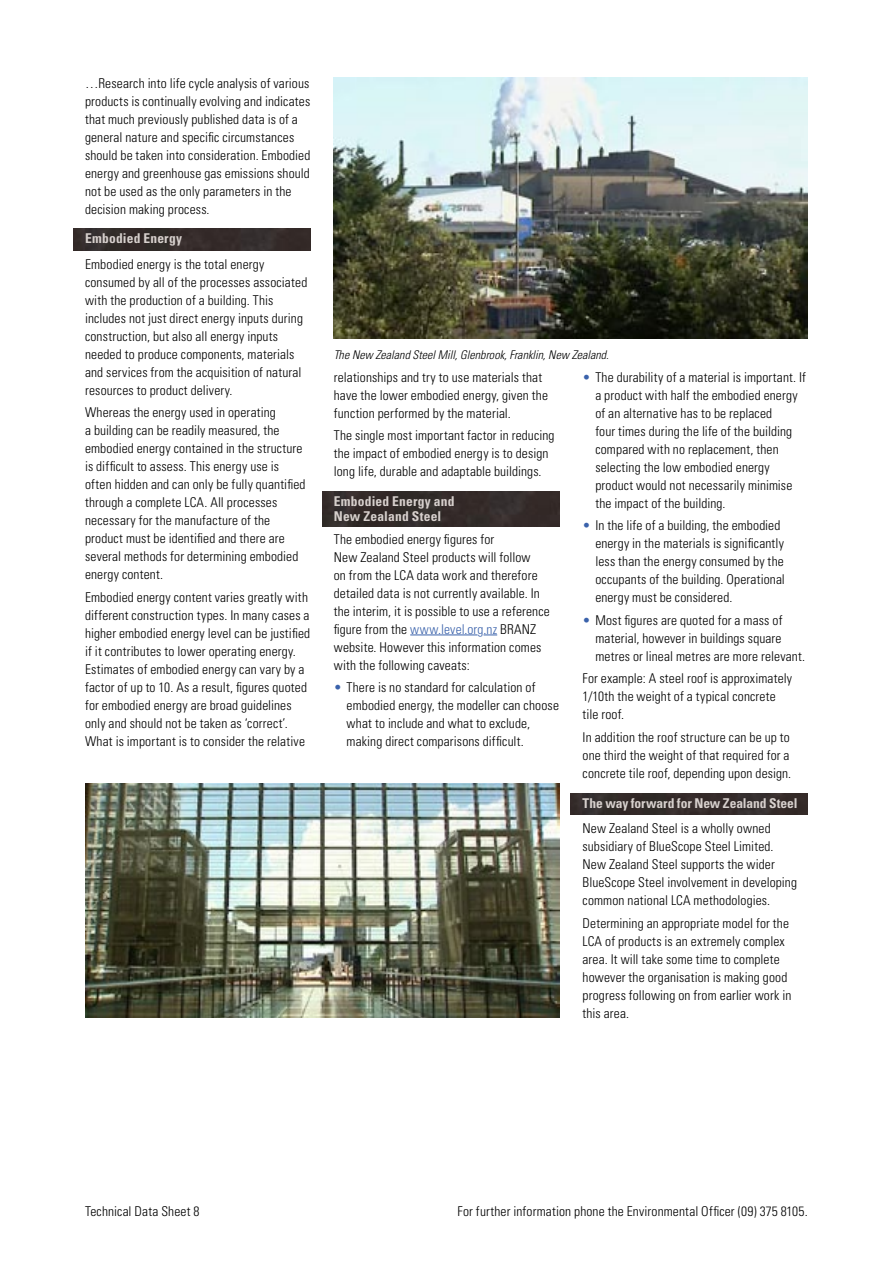
<style>
.page{position:relative;width:893px;height:1263px;background:#fff}
.page>*{position:absolute;margin:0;border:0;box-sizing:border-box;transform-origin:0 0}
.Body{font:300 condensed 13.5px/18px "Univers";letter-spacing:.01em;color:#000}
.Body_1st_para{font:300 condensed 13.5px/18px "Univers";letter-spacing:.01em;color:#000}
.Subhead{font:700 condensed 13.5px/15px "Univers";letter-spacing:.01em;color:#d7d0cd}
.t1{font:italic 300 condensed 12px "Univers";letter-spacing:.005em;color:#000}
.s1{color:#3a62ab}
</style>
<div class="page">
<img style="left:571px;top:793px;width:237px;height:21px">
<img style="left:322px;top:492px;width:237px;height:34px">
<img style="left:73px;top:229px;width:237px;height:21px">
<hr style="left:410px;top:634px;width:68px;height:1px;background:#3a62ab">
<svg style="left:483px;top:634px;width:14px;height:1px"></svg>
<img style="left:85px;top:783px;width:474px;height:234px">
<img style="left:334px;top:77px;width:474px;height:261px">
<p class="Body" style="left:85px;top:74px;width:227px">…Research into life cycle analysis of various products is continually evolving and indicates that much previously published data is of a general nature and specific circumstances should be taken into consideration. Embodied energy and greenhouse gas emissions should not be used as the only parameters in the decision making process.</p>
<p class="Subhead" style="left:85px;top:231px;width:99px">Embodied Energy</p>
<p class="Body_1st_para" style="left:85px;top:255px;width:224px">Embodied energy is the total energy consumed by all of the processes associated with the production of a building. This includes not just direct energy inputs during construction, but also all energy inputs needed to produce components, materials and services from the acquisition of natural resources to product delivery.</p>
<p class="Body" style="left:85px;top:403px;width:222px">Whereas the energy used in operating<br>a building can be readily measured, the embodied energy contained in the structure is difficult to assess. This energy use is often hidden and can only be fully quantified through a complete LCA. All processes necessary for the manufacture of the product must be identified and there are several methods for determining embodied energy content.</p>
<p class="Body" style="left:85px;top:588px;width:227px">Embodied energy content varies greatly with different construction types. In many cases a higher embodied energy level can be justified if it contributes to lower operating energy.<br>Estimates of embodied energy can vary by a factor of up to 10. As a result, figures quoted for embodied energy are broad guidelines only and should not be taken as ‘correct’.<br>What is important is to consider the relative</p>
<p class="t1" style="left:334px;top:348px;width:276px">The New Zealand Steel Mill, Glenbrook, Franklin, New Zealand.</p>
<p class="Body" style="left:334px;top:368px;width:216px">relationships and try to use materials that have the lower embodied energy, given the function performed by the material.</p>
<p class="Body" style="left:334px;top:426px;width:222px">The single most important factor in reducing the impact of embodied energy is to design long life, durable and adaptable buildings.</p>
<p class="Subhead" style="left:334px;top:494px;width:122px">Embodied Energy and<br>New Zealand Steel</p>
<p class="Body" style="left:334px;top:530px;width:218px">The embodied energy figures for<br>New Zealand Steel products will follow<br>on from the LCA data work and therefore detailed data is not currently available. In the interim, it is possible to use a reference figure from the <span class="s1">www.level.org.nz</span> BRANZ website. However this information comes with the following caveats:</p>
<p class="Body" style="left:347px;top:678px;width:214px;text-indent:-13px"><span class="s1">•</span> There is no standard for calculation of embodied energy, the modeller can choose what to include and what to exclude, making direct comparisons difficult.</p>
<p class="Body" style="left:595px;top:368px;width:212px;text-indent:-13px"><span class="s1">•</span> The durability of a material is important. If a product with half the embodied energy of an alternative has to be replaced<br>four times during the life of the building compared with no replacement, then selecting the low embodied energy product would not necessarily minimise the impact of the building.</p>
<p class="Body" style="left:595px;top:516px;width:191px;text-indent:-13px"><span class="s1">•</span> In the life of a building, the embodied energy in the materials is significantly less than the energy consumed by the occupants of the building. Operational energy must be considered.</p>
<p class="Body" style="left:595px;top:611px;width:211px;text-indent:-13px"><span class="s1">•</span> Most figures are quoted for a mass of material, however in buildings square metres or lineal metres are more relevant.</p>
<p class="Body" style="left:583px;top:669px;width:211px">For example: A steel roof is approximately<br>1/10th the weight of a typical concrete tile roof.</p>
<p class="Body" style="left:583px;top:728px;width:210px">In addition the roof structure can be up to one third the weight of that required for a concrete tile roof, depending upon design.</p>
<p class="Subhead" style="left:583px;top:795px;width:217px">The way forward for New Zealand Steel</p>
<p class="Body_1st_para" style="left:583px;top:819px;width:216px">New Zealand Steel is a wholly owned subsidiary of BlueScope Steel Limited.<br>New Zealand Steel supports the wider BlueScope Steel involvement in developing common national LCA methodologies.</p>
<p class="Body" style="left:583px;top:914px;width:210px">Determining an appropriate model for the LCA of products is an extremely complex area. It will take some time to complete however the organisation is making good progress following on from earlier work in this area.</p>
<p class="Body" style="left:85px;top:1202px;width:116px">Technical Data Sheet 8</p>
<p class="Body" style="left:458px;top:1202px;width:352px">For further information phone the Environmental Officer (09) 375 8105.</p>
</div>
